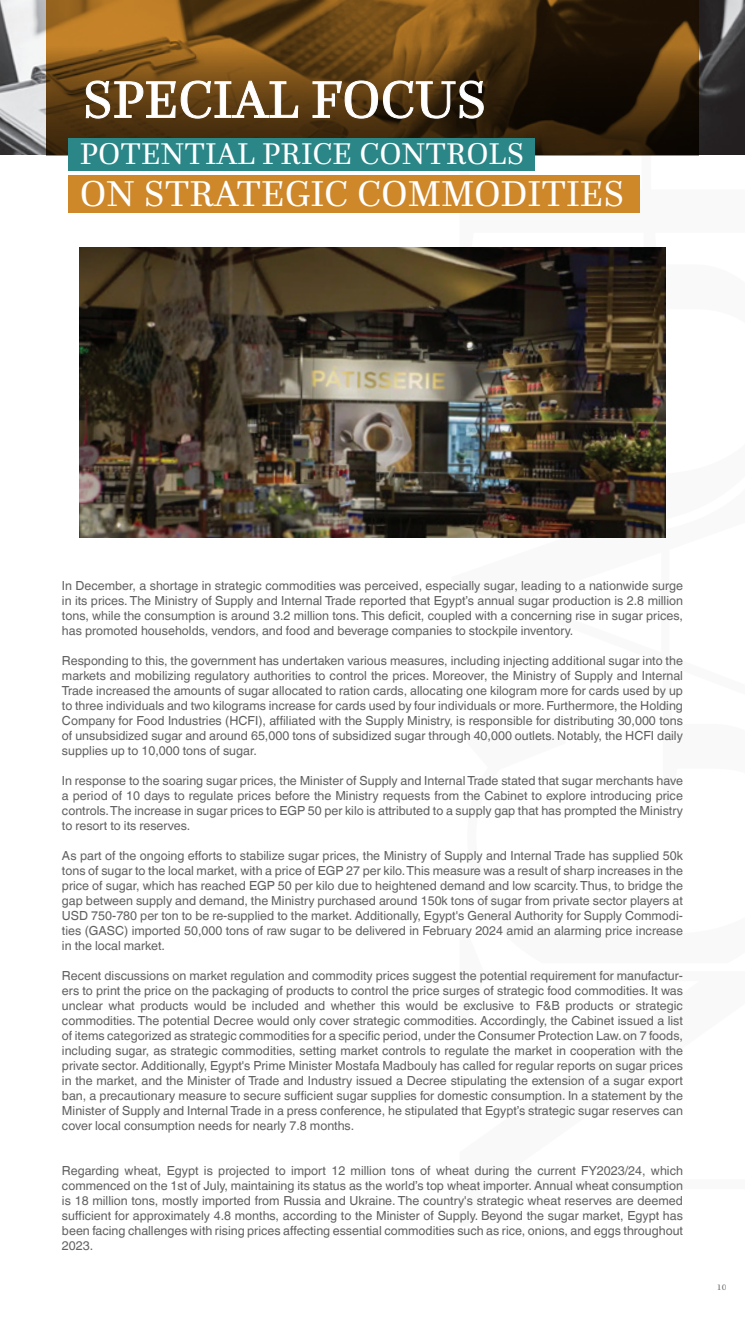
<style>
.page{position:relative;width:745px;height:1323px;background:#fff}
.page>*{position:absolute;margin:0;border:0;box-sizing:border-box;transform-origin:0 0}
.t1{font:53.88px "Questa";color:#fff}
.t2{font:37.5px "Questa";color:#fff}
.t3{font:31.25px "Questa";color:#fff}
.t4{font:12.5px/15px "Helvetica World";color:#606160;text-align:justify}
.t5{font:8.12px "Questa";color:#606160}
</style>
<div class="page">
<svg style="left:459px;top:154px;width:285px;height:115px"></svg>
<img style="left:0;top:0;width:744px;height:154px">
<svg style="left:46px;top:0;width:652px;height:155px;background:#563811"></svg>
<svg style="left:86px;top:80px;width:212px;height:39px;background:#7a5d37"></svg>
<svg style="left:312px;top:80px;width:171px;height:39px;background:#634e32"></svg>
<div style="left:68px;top:138px;width:466px;height:32px;background:#2a8687"></div>
<div style="left:68px;top:175px;width:571px;height:37px;background:#ce882a"></div>
<img style="left:80px;top:247px;width:585px;height:291px">
<h1 class="t1" style="left:83px;top:66px;width:405px">SPECIAL FOCUS</h1>
<h3 class="t3" style="left:80px;top:134px;width:445px">POTENTIAL PRICE CONTROLS</h3>
<h2 class="t2" style="left:80px;top:170px;width:545px">ON STRATEGIC COMMODITIES</h2>
<p class="t4" style="left:62px;top:578px;width:622px">In December, a shortage in strategic commodities was perceived, especially sugar, leading to a nationwide surge in its prices. The Ministry of Supply and Internal Trade reported that Egypt’s annual sugar production is 2.8 million tons, while the consumption is around 3.2 million tons. This deficit, coupled with a concerning rise in sugar prices, has promoted households, vendors, and food and beverage companies to stockpile inventory.</p>
<p class="t4" style="left:62px;top:653px;width:622px">Responding to this, the government has undertaken various measures, including injecting additional sugar into the markets and mobilizing regulatory authorities to control the prices. Moreover, the Ministry of Supply and Internal Trade increased the amounts of sugar allocated to ration cards, allocating one kilogram more for cards used by up to three individuals and two kilograms increase for cards used by four individuals or more. Furthermore, the Holding Company for Food Industries (HCFI), affiliated with the Supply Ministry, is responsible for distributing 30,000 tons of unsubsidized sugar and around 65,000 tons of subsidized sugar through 40,000 outlets. Notably, the HCFI daily supplies up to 10,000 tons of sugar.</p>
<p class="t4" style="left:62px;top:773px;width:622px">In response to the soaring sugar prices, the Minister of Supply and Internal Trade stated that sugar merchants have a period of 10 days to regulate prices before the Ministry requests from the Cabinet to explore introducing price controls. The increase in sugar prices to EGP 50 per kilo is attributed to a supply gap that has prompted the Ministry to resort to its reserves.</p>
<p class="t4" style="left:62px;top:848px;width:622px">As part of the ongoing efforts to stabilize sugar prices, the Ministry of Supply and Internal Trade has supplied 50k tons of sugar to the local market, with a price of EGP 27 per kilo. This measure was a result of sharp increases in the price of sugar, which has reached EGP 50 per kilo due to heightened demand and low scarcity. Thus, to bridge the gap between supply and demand, the Ministry purchased around 150k tons of sugar from private sector players at USD 750-780 per ton to be re-supplied to the market. Additionally, Egypt's General Authority for Supply Commodi&shy;ties (GASC) imported 50,000 tons of raw sugar to be delivered in February 2024 amid an alarming price increase in the local market.</p>
<p class="t4" style="left:62px;top:968px;width:622px">Recent discussions on market regulation and commodity prices suggest the potential requirement for manufactur&shy;ers to print the price on the packaging of products to control the price surges of strategic food commodities. It was unclear what products would be included and whether this would be exclusive to F&amp;B products or strategic commodities. The potential Decree would only cover strategic commodities. Accordingly, the Cabinet issued a list of items categorized as strategic commodities for a specific period, under the Consumer Protection Law. on 7 foods, including sugar, as strategic commodities, setting market controls to regulate the market in cooperation with the private sector. Additionally, Egypt's Prime Minister Mostafa Madbouly has called for regular reports on sugar prices in the market, and the Minister of Trade and Industry issued a Decree stipulating the extension of a sugar export ban, a precautionary measure to secure sufficient sugar supplies for domestic consumption. In a statement by the Minister of Supply and Internal Trade in a press conference, he stipulated that Egypt’s strategic sugar reserves can cover local consumption needs for nearly 7.8 months.</p>
<p class="t4" style="left:62px;top:1163px;width:622px">Regarding wheat, Egypt is projected to import 12 million tons of wheat during the current FY2023/24, which commenced on the 1st of July, maintaining its status as the world’s top wheat importer. Annual wheat consumption is 18 million tons, mostly imported from Russia and Ukraine. The country's strategic wheat reserves are deemed sufficient for approximately 4.8 months, according to the Minister of Supply. Beyond the sugar market, Egypt has been facing challenges with rising prices affecting essential commodities such as rice, onions, and eggs throughout 2023.</p>
<p class="t5" style="left:717px;top:1281px;width:10px">10</p>
</div>
